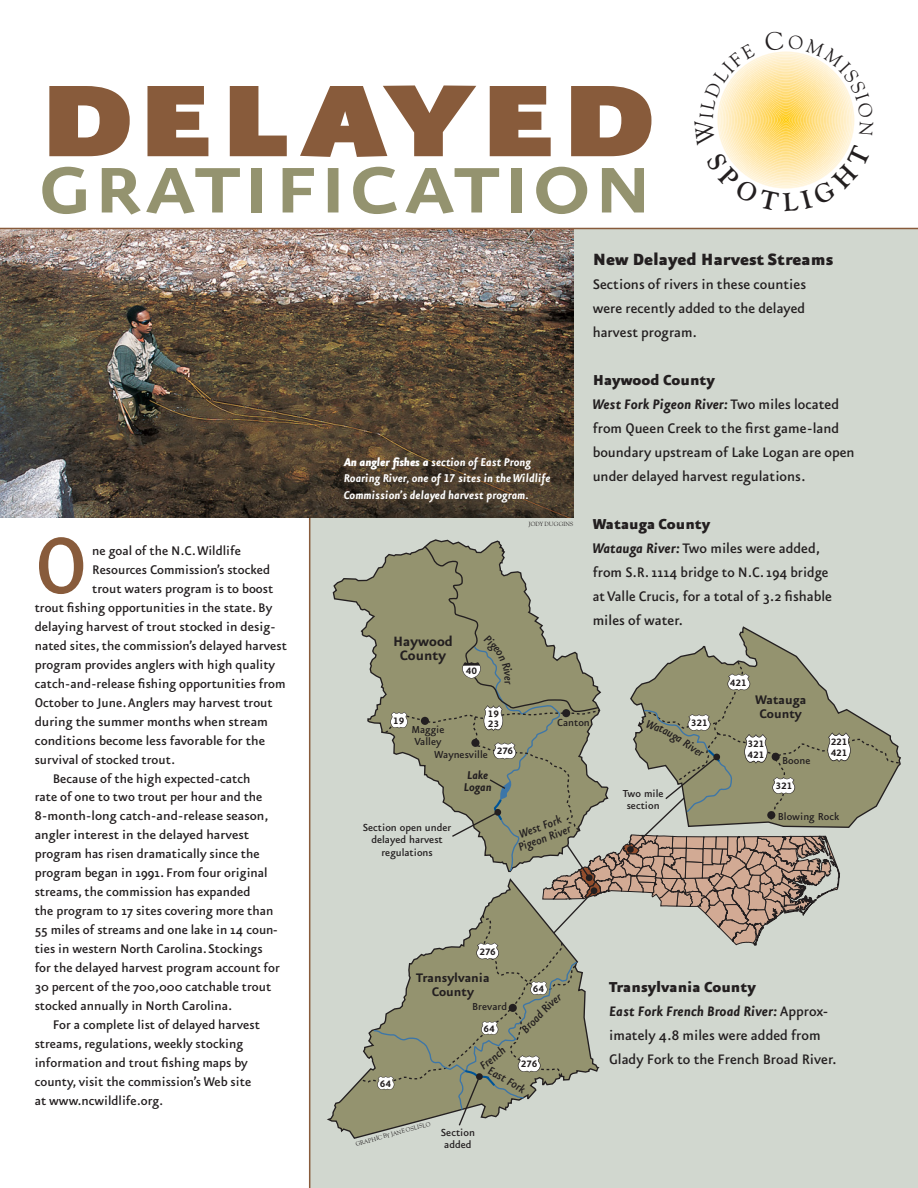
<style>
.page{position:relative;width:918px;height:1188px;background:#fff}
.page>*{position:absolute;margin:0;border:0;box-sizing:border-box;transform-origin:0 0}
.t1{font:178.2px "Eureka Sans Black Caps";letter-spacing:-.005em;color:#885b3b}
.t2{font:112.5px "Eureka Sans Medium Caps";color:#94936f}
.t3{font:500 93.45px "Eureka Sans";color:#885b3b}
.t4{font:900 19.5px "Eureka Sans";color:#231f20}
.t5{font:900 17.25px "Eureka Sans";color:#231f20}
.t6{font:500 16.5px/24px "Eureka Sans";color:#231f20}
.t7{font:700 16.2px/13.5px "Eureka Sans";color:#231f20;text-align:center}
.t8{font:500 15px "Eureka Sans";color:#231f20}
.t9{font:700 14.85px/13.5px "Eureka Sans";color:#231f20;text-align:center}
.t10{font:italic 700 13.5px/16.5px "Eureka Sans";color:#fff}
.t11{font:italic 500 13.5px/12.1px "Eureka Sans";color:#231f20;text-align:center}
.t12{font:italic 700 13.5px/12.1px "Eureka Sans";color:#231f20}
.t13{font:500 12.15px/12.1px "Eureka Sans";color:#231f20}
.t14{font:11.1px/11.1px "Eureka Sans Bold Caps";color:#231f20}
.t15{font:6px "Goudy Oldstyle II V";letter-spacing:.03em;color:#231f20}
.s1{font-weight:900}
.s2{font-weight:700;font-style:italic}
</style>
<div class="page">
<div style="left:310px;top:228px;width:608px;height:960px;background:#d1d7cf"></div>
<hr style="left:309px;top:504px;width:1px;height:684px;background:#885b3b">
<svg style="left:332px;top:539px;width:170px;height:68px"></svg>
<svg style="left:327px;top:1080px;width:72px;height:59px"></svg>
<img style="left:0;top:229px;width:573px;height:289px">
<hr style="left:0;top:228px;width:918px;height:1px;background:#885b3b">
<svg style="left:717px;top:51px;width:138px;height:138px"></svg>
<svg style="left:359px;top:546px;width:542px;height:581px"></svg>
<h1 class="t1" style="left:35px;top:-10px;width:623px">delayed</h1>
<h2 class="t2" style="left:38px;top:108px;width:618px">gratification</h2>
<h3 class="t3" style="left:35px;top:506px;width:54px">O</h3>
<p class="t8" style="left:92px;top:541px;width:150px">ne goal of the N.C.Wildlife</p>
<p class="t8" style="left:92px;top:560px;width:180px">Resources Commission’s stocked</p>
<p class="t8" style="left:92px;top:579px;width:183px">trout waters program is to boost</p>
<p class="t8" style="left:35px;top:598px;width:239px">trout fishing opportunities in the state. By</p>
<p class="t8" style="left:35px;top:617px;width:242px">delaying harvest of trout stocked in desig-</p>
<p class="t8" style="left:35px;top:636px;width:254px">nated sites, the commission’s delayed harvest</p>
<p class="t8" style="left:35px;top:655px;width:242px">program provides anglers with high quality</p>
<p class="t8" style="left:35px;top:674px;width:252px">catch-and-release fishing opportunities from</p>
<p class="t8" style="left:35px;top:693px;width:240px">October to June.Anglers may harvest trout</p>
<p class="t8" style="left:35px;top:712px;width:235px">during the summer months when stream</p>
<p class="t8" style="left:35px;top:731px;width:232px">conditions become less favorable for the</p>
<p class="t8" style="left:35px;top:750px;width:142px">survival of stocked trout.</p>
<p class="t8" style="left:53px;top:769px;width:199px">Because of the high expected-catch</p>
<p class="t8" style="left:35px;top:788px;width:229px">rate of one to two trout per hour and the</p>
<p class="t8" style="left:35px;top:807px;width:235px">8-month-long catch-and-release season,</p>
<p class="t8" style="left:35px;top:825px;width:216px">angler interest in the delayed harvest</p>
<p class="t8" style="left:35px;top:844px;width:227px">program has risen dramatically since the</p>
<p class="t8" style="left:35px;top:863px;width:234px">program began in 1991. From four original</p>
<p class="t8" style="left:35px;top:882px;width:217px">streams, the commission has expanded</p>
<p class="t8" style="left:35px;top:901px;width:240px">the program to 17 sites covering more than</p>
<p class="t8" style="left:35px;top:920px;width:244px">55 miles of streams and one lake in 14 coun-</p>
<p class="t8" style="left:35px;top:939px;width:229px">ties in western North Carolina.Stockings</p>
<p class="t8" style="left:35px;top:958px;width:247px">for the delayed harvest program account for</p>
<p class="t8" style="left:35px;top:977px;width:238px">30 percent of the 700,000 catchable trout</p>
<p class="t8" style="left:35px;top:996px;width:199px">stocked annually in North Carolina.</p>
<p class="t8" style="left:53px;top:1015px;width:209px">For a complete list of delayed harvest</p>
<p class="t8" style="left:35px;top:1034px;width:210px">streams, regulations, weekly stocking</p>
<p class="t8" style="left:35px;top:1053px;width:215px">information and trout fishing maps by</p>
<p class="t8" style="left:35px;top:1072px;width:218px">county, visit the commission’s Web site</p>
<p class="t8" style="left:35px;top:1091px;width:130px">at www.ncwildlife.org.</p>
<p class="t10" style="left:344px;top:455px;width:208px"><span class="s1">An angler fishes a</span> section of East Prong<br>Roaring River, one of 17 sites in the Wildlife<br>Commission’s delayed harvest program.</p>
<p class="t15" style="left:529px;top:522px;width:46px">JODY DUGGINS</p>
<p class="t7" style="left:393px;top:636px;width:61px">Haywood<br>County</p>
<p class="t14" style="left:466px;top:665px;width:13px">40</p>
<h3 class="t4" style="left:593px;top:247px;width:242px">New Delayed Harvest Streams</h3>
<p class="t6" style="left:593px;top:272px;width:215px;text-align:justify">Sections of rivers in these counties were recently added to the delayed harvest program.</p>
<p class="t5" style="left:593px;top:369px;width:124px">Haywood County</p>
<p class="t6" style="left:593px;top:392px;width:264px"><span class="s2">West Fork Pigeon River:</span> Two miles located from Queen Creek to the first game-land boundary upstream of Lake Logan are open under delayed harvest regulations.</p>
<p class="t5" style="left:593px;top:513px;width:119px">Watauga County</p>
<p class="t6" style="left:593px;top:536px;width:241px"><span class="s2">Watauga River:</span> Two miles were added, from S.R. 1114 bridge to N.C. 194 bridge at Valle Crucis, for a total of 3.2 fishable miles of water.</p>
<p class="t14" style="left:730px;top:676px;width:18px">421</p>
<p class="t14" style="left:393px;top:714px;width:13px">19</p>
<p class="t14" style="left:488px;top:709px;width:13px;line-height:9.4px">19<br>23</p>
<p class="t13" style="left:411px;top:722px;width:35px">Maggie<br>Valley</p>
<p class="t13" style="left:434px;top:748px;width:55px">Waynesville</p>
<p class="t14" style="left:497px;top:745px;width:18px">276</p>
<p class="t12" style="left:464px;top:770px;width:29px">Lake<br>Logan</p>
<p class="t13" style="left:557px;top:716px;width:34px">Canton</p>
<p class="t13" style="left:363px;top:821px;width:90px;text-align:center">Section open under delayed harvest regulations</p>
<p class="t11" style="left:513px;top:831px;width:56px;rotate:-20deg">West Fork<br>Pigeon River</p>
<p class="t13" style="left:623px;top:787px;width:42px;text-align:center">Two mile section</p>
<p class="t14" style="left:691px;top:717px;width:18px">321</p>
<p class="t9" style="left:755px;top:695px;width:53px">Watauga<br>County</p>
<p class="t14" style="left:748px;top:737px;width:18px">321<br>421</p>
<p class="t14" style="left:831px;top:736px;width:18px">221<br>421</p>
<p class="t13" style="left:782px;top:754px;width:30px">Boone</p>
<p class="t14" style="left:776px;top:780px;width:18px">321</p>
<p class="t13" style="left:778px;top:810px;width:63px">Blowing Rock</p>
<p class="t14" style="left:479px;top:945px;width:18px">276</p>
<p class="t9" style="left:416px;top:973px;width:75px">Transylvania<br>County</p>
<p class="t13" style="left:472px;top:1000px;width:36px">Brevard</p>
<p class="t14" style="left:484px;top:1022px;width:13px">64</p>
<p class="t14" style="left:380px;top:1077px;width:13px">64</p>
<p class="t15" style="left:355px;top:1142px;width:79px;rotate:-15deg">GRAPHIC BY JANE OSLISLO</p>
<p class="t13" style="left:441px;top:1126px;width:36px">Section added</p>
<p class="t14" style="left:533px;top:982px;width:13px">64</p>
<p class="t14" style="left:521px;top:1058px;width:18px">276</p>
<p class="t5" style="left:609px;top:976px;width:148px">Transylvania County</p>
<p class="t6" style="left:609px;top:998px;width:229px"><span class="s2">East Fork French Broad River:</span> Approx&shy;imately 4.8 miles were added from<br>Glady Fork to the French Broad River.</p>
</div>
